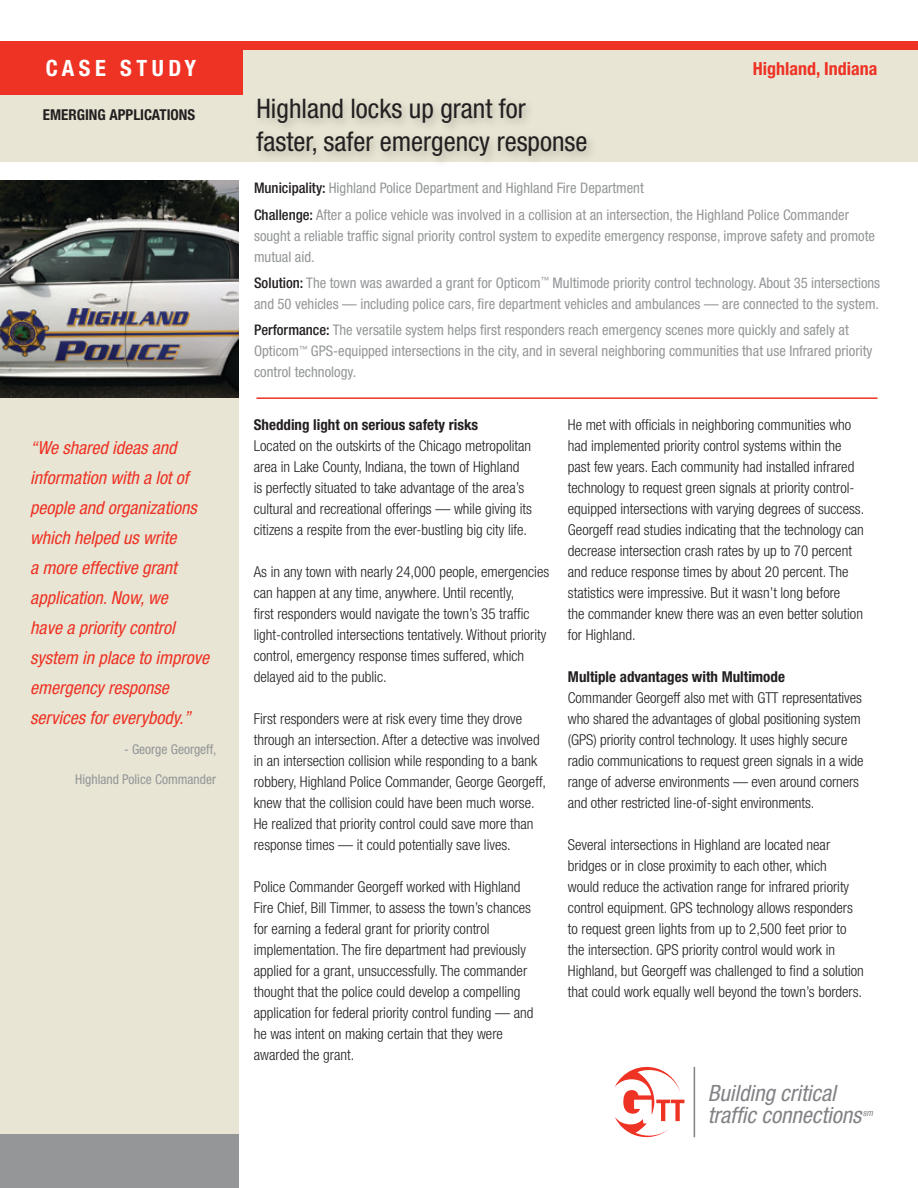
<style>
.page{position:relative;width:918px;height:1188px;background:#fff}
.page>*{position:absolute;margin:0;border:0;box-sizing:border-box;transform-origin:0 0}
.t1{font:condensed 27px/33px "Helvetica Neue";color:#231f20}
.t2{font:italic condensed 22.5px/21.6px "Helvetica Neue";color:#818285}
.t3{font:700 condensed 22.5px "Helvetica Neue";letter-spacing:.2em;color:#fff}
.t4{font:italic condensed 18px/30px "Helvetica Neue";color:#ee3224}
.t5{font:700 condensed 18px "Helvetica Neue";color:#ee3224}
.t6{font:300 condensed 15px/21px "Helvetica Neue";color:#231f20}
.t7{font:700 condensed 15px "Helvetica Neue";color:#231f20}
.t8{font:condensed 14.7px/21px "Helvetica Neue";color:#949698}
.t9{font:condensed 13.5px "Helvetica Neue";color:#949698}
.t10{font:italic condensed 9px "Helvetica Neue";color:#818285}
.s1{font-weight:500;color:#231f20}
</style>
<div class="page">
<div style="left:0;top:233px;width:239px;height:955px;background:#e8e5d4"></div>
<div style="left:0;top:41px;width:918px;height:121px;background:#e8e5d4"></div>
<svg style="left:615px;top:1066px;width:69px;height:72px"></svg>
<hr style="left:694px;top:1067px;width:1px;height:70px;background:#818285">
<div style="left:0;top:1134px;width:239px;height:54px;background:#949698"></div>
<div style="left:253px;top:94px;width:345px;height:74px;background:#231f20;opacity:.25"></div>
<div style="left:0;top:41px;width:918px;height:9px;background:#ee3224"></div>
<div style="left:0;top:41px;width:243px;height:53px;background:#ee3224"></div>
<hr style="left:256px;top:397px;width:622px;height:2px;background:#ee3224">
<img style="left:0;top:180px;width:239px;height:217px">
<h2 class="t3" style="left:46px;top:54px;width:152px">case study</h2>
<p class="t5" style="left:753px;top:57px;width:126px">Highland, Indiana</p>
<p class="t7" style="left:43px;top:105px;width:153px">emerging applications</p>
<p class="t4" style="left:30px;top:432px;width:180px">“We shared ideas and information with a lot of people and organizations which helped us write<br>a more effective grant application. Now, we<br>have a priority control system in place to improve emergency response services for everybody.”</p>
<p class="t9" style="left:124px;top:741px;width:94px">- George Georgeff,</p>
<p class="t9" style="left:75px;top:771px;width:142px">Highland Police Commander</p>
<h1 class="t1" style="left:256px;top:92px;width:333px">Highland locks up grant for faster, safer emergency response</h1>
<p class="t8" style="left:254px;top:175px;width:597px;line-height:26.4px"><span class="s1">Municipality:</span> Highland Police Department and Highland Fire Department<br><span class="s1">Challenge:</span> After a police vehicle was involved in a collision at an intersection, the Highland Police Commander</p>
<p class="t8" style="left:254px;top:225px;width:622px">sought a reliable traffic signal priority control system to expedite emergency response, improve safety and promote mutual aid.</p>
<p class="t8" style="left:254px;top:272px;width:628px"><span class="s1">Solution:</span> The town was awarded a grant for Opticom<sup>™</sup> Multimode priority control technology. About 35 intersections and 50 vehicles — including police cars, fire department vehicles and ambulances — are connected to the system.</p>
<p class="t8" style="left:254px;top:320px;width:620px"><span class="s1">Performance:</span> The versatile system helps first responders reach emergency scenes more quickly and safely at<br>Opticom<sup>™</sup> GPS-equipped intersections in the city, and in several neighboring communities that use Infrared priority control technology.</p>
<p class="t7" style="left:254px;top:416px;width:226px">Shedding light on serious safety risks</p>
<p class="t6" style="left:254px;top:435px;width:280px">Located on the outskirts of the Chicago metropolitan area in Lake County, Indiana, the town of Highland<br>is perfectly situated to take advantage of the area’s cultural and recreational offerings — while giving its citizens a respite from the ever-bustling big city life.</p>
<p class="t6" style="left:254px;top:561px;width:297px">As in any town with nearly 24,000 people, emergencies can happen at any time, anywhere. Until recently,<br>first responders would navigate the town’s 35 traffic light-controlled intersections tentatively. Without priority control, emergency response times suffered, which delayed aid to the public.</p>
<p class="t6" style="left:254px;top:708px;width:294px">First responders were at risk every time they drove through an intersection. After a detective was involved in an intersection collision while responding to a bank robbery, Highland Police Commander, George Georgeff, knew that the collision could have been much worse.<br>He realized that priority control could save more than response times — it could potentially save lives.</p>
<p class="t6" style="left:254px;top:876px;width:281px">Police Commander Georgeff worked with Highland Fire Chief, Bill Timmer, to assess the town’s chances for earning a federal grant for priority control implementation. The fire department had previously applied for a grant, unsuccessfully. The commander thought that the police could develop a compelling application for federal priority control funding — and he was intent on making certain that they were awarded the grant.</p>
<p class="t6" style="left:568px;top:415px;width:298px">He met with officials in neighboring communities who had implemented priority control systems within the past few years. Each community had installed infrared technology to request green signals at priority control&shy;equipped intersections with varying degrees of success.<br>Georgeff read studies indicating that the technology can decrease intersection crash rates by up to 70 percent and reduce response times by about 20 percent. The statistics were impressive. But it wasn’t long before<br>the commander knew there was an even better solution for Highland.</p>
<p class="t7" style="left:568px;top:668px;width:219px">Multiple advantages with Multimode</p>
<p class="t6" style="left:568px;top:688px;width:297px">Commander Georgeff also met with GTT representatives who shared the advantages of global positioning system (GPS) priority control technology. It uses highly secure radio communications to request green signals in a wide range of adverse environments — even around corners and other restricted line-of-sight environments.</p>
<p class="t6" style="left:568px;top:835px;width:298px">Several intersections in Highland are located near bridges or in close proximity to each other, which<br>would reduce the activation range for infrared priority control equipment. GPS technology allows responders to request green lights from up to 2,500 feet prior to the intersection. GPS priority control would work in Highland, but Georgeff was challenged to find a solution that could work equally well beyond the town’s borders.</p>
<h2 class="t2" style="left:708px;top:1082px;width:155px">Building critical traffic connections</h2>
<p class="t10" style="left:863px;top:1108px;width:12px">sm</p>
</div>
